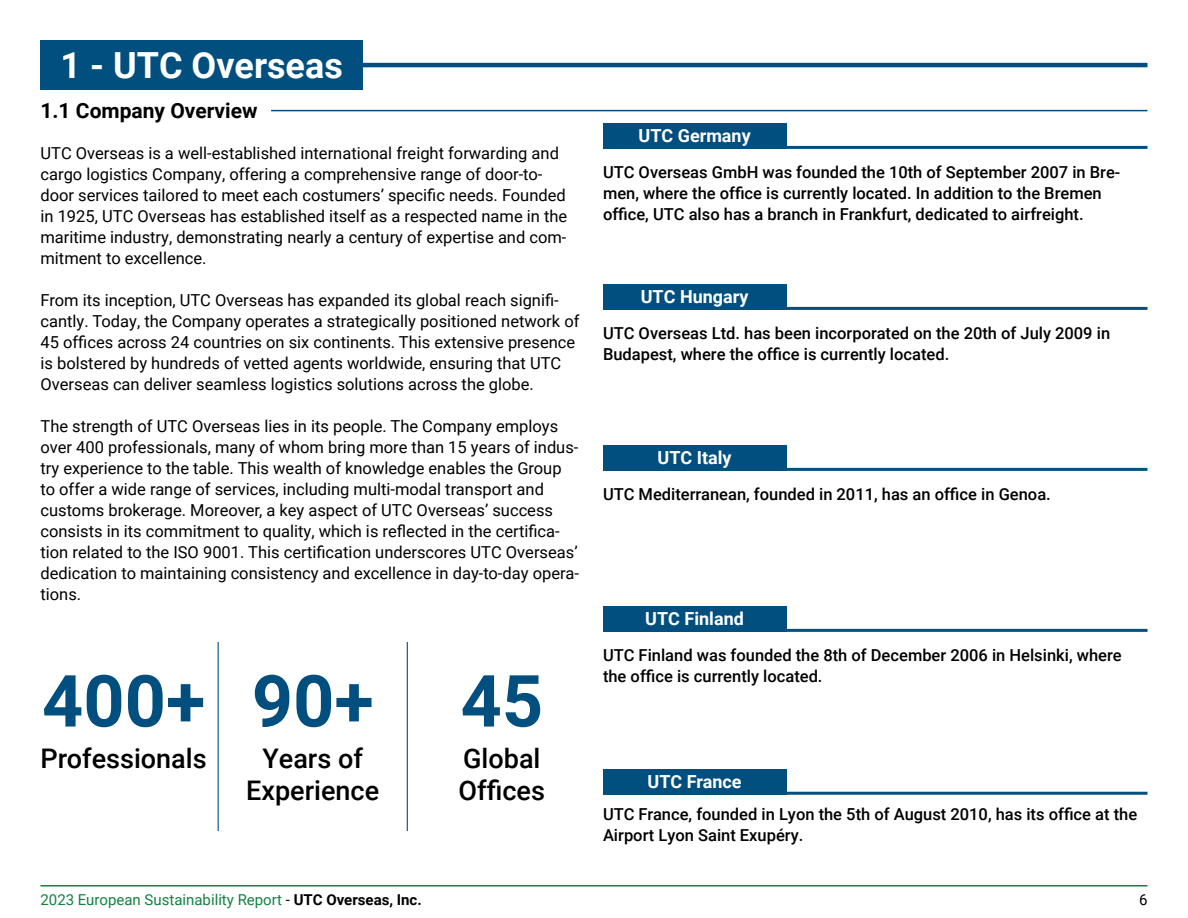
<style>
.page{position:relative;width:1188px;height:918px;background:#fff}
.page>*{position:absolute;margin:0;border:0;box-sizing:border-box;transform-origin:0 0}
.t1{font:700 72px "Roboto";color:#004f7e}
.t2{font:700 36px "Roboto";color:#fff}
.t3{font:500 27px/32.4px "Roboto";color:#000;text-align:center}
.t4{font:700 21px "Roboto";color:#000}
.t5{font:700 18px "Roboto";color:#fff}
.t6{font:16.5px/21px "Roboto";color:#000}
.t7{font:500 16.5px/21px "Roboto";color:#000}
.t8{font:15px "Roboto";color:#108241}
.t9{font:15px "Roboto";color:#000}
.s1{color:#000}
.s2{font-weight:700;color:#000}
</style>
<div class="page">
<hr style="left:40px;top:885px;width:1108px;height:1px;background:#138241">
<div style="left:40px;top:40px;width:323px;height:50px;background:#004f7e"></div>
<hr style="left:361px;top:63px;width:787px;height:4px;background:#004f7e">
<hr style="left:271px;top:110px;width:877px;height:1px;background:#004f7e">
<div style="left:603px;top:123px;width:183px;height:26px;background:#004f7e"></div>
<hr style="left:765px;top:146px;width:383px;height:3px;background:#004f7e">
<div style="left:603px;top:284px;width:183px;height:26px;background:#004f7e"></div>
<hr style="left:765px;top:307px;width:383px;height:3px;background:#004f7e">
<div style="left:603px;top:445px;width:183px;height:26px;background:#004f7e"></div>
<hr style="left:765px;top:468px;width:383px;height:3px;background:#004f7e">
<div style="left:603px;top:606px;width:183px;height:26px;background:#004f7e"></div>
<hr style="left:765px;top:629px;width:383px;height:3px;background:#004f7e">
<div style="left:603px;top:769px;width:183px;height:26px;background:#004f7e"></div>
<hr style="left:765px;top:792px;width:383px;height:3px;background:#004f7e">
<hr style="left:218px;top:642px;width:1px;height:189px;background:#004f7e">
<hr style="left:407px;top:642px;width:1px;height:189px;background:#004f7e">
<h2 class="t2" style="left:60px;top:40px;width:284px">1 - UTC Overseas</h2>
<p class="t4" style="left:40px;top:96px;width:219px">1.1 Company Overview</p>
<p class="t6" style="left:40px;top:142px;width:528px">UTC Overseas is a well-established international freight forwarding and cargo logistics Company, offering a comprehensive range of door-to&shy;door services tailored to meet each costumers’ specific needs. Founded in 1925, UTC Overseas has established itself as a respected name in the maritime industry, demonstrating nearly a century of expertise and com&shy;mitment to excellence.</p>
<p class="t6" style="left:40px;top:289px;width:540px">From its inception, UTC Overseas has expanded its global reach signifi&shy;cantly. Today, the Company operates a strategically positioned network of 45 offices across 24 countries on six continents. This extensive presence is bolstered by hundreds of vetted agents worldwide, ensuring that UTC Overseas can deliver seamless logistics solutions across the globe.</p>
<p class="t6" style="left:40px;top:415px;width:540px">The strength of UTC Overseas lies in its people. The Company employs over 400 professionals, many of whom bring more than 15 years of indus&shy;try experience to the table. This wealth of knowledge enables the Group to offer a wide range of services, including multi-modal transport and customs brokerage. Moreover, a key aspect of UTC Overseas’ success consists in its commitment to quality, which is reflected in the certifica&shy;tion related to the ISO 9001. This certification underscores UTC Overseas’ dedication to maintaining consistency and excellence in day-to-day opera&shy;tions.</p>
<h1 class="t1" style="left:42px;top:651px;width:165px">400+</h1>
<h3 class="t3" style="left:40px;top:741px;width:168px">Professionals</h3>
<h1 class="t1" style="left:252px;top:651px;width:123px">90+</h1>
<h3 class="t3" style="left:246px;top:741px;width:135px">Years of<br>Experience</h3>
<h1 class="t1" style="left:461px;top:651px;width:84px">45</h1>
<h3 class="t3" style="left:459px;top:741px;width:88px;text-align:left">Global<br>Offices</h3>
<p class="t5" style="left:639px;top:123px;width:114px">UTC Germany</p>
<p class="t7" style="left:603px;top:161px;width:519px">UTC Overseas GmbH was founded the 10th of September 2007 in Bre&shy;men, where the office is currently located. In addition to the Bremen office, UTC also has a branch in Frankfurt, dedicated to airfreight.</p>
<p class="t5" style="left:641px;top:284px;width:109px">UTC Hungary</p>
<p class="t7" style="left:603px;top:322px;width:509px">UTC Overseas Ltd. has been incorporated on the 20th of July 2009 in<br>Budapest, where the office is currently located.</p>
<p class="t5" style="left:658px;top:445px;width:76px">UTC Italy</p>
<p class="t7" style="left:603px;top:483px;width:449px">UTC Mediterranean, founded in 2011, has an office in Genoa.</p>
<p class="t5" style="left:645px;top:606px;width:100px">UTC Finland</p>
<p class="t7" style="left:603px;top:644px;width:520px">UTC Finland was founded the 8th of December 2006 in Helsinki, where the office is currently located.</p>
<p class="t5" style="left:648px;top:769px;width:96px">UTC France</p>
<p class="t7" style="left:603px;top:803px;width:536px">UTC France, founded in Lyon the 5th of August 2010, has its office at the<br>Airport Lyon Saint Exupéry.</p>
<p class="t8" style="left:40px;top:889px;width:383px">2023 European Sustainability Report <span class="s1">-</span> <span class="s2">UTC Overseas, Inc.</span></p>
<p class="t9" style="left:1139px;top:889px;width:10px">6</p>
</div>
